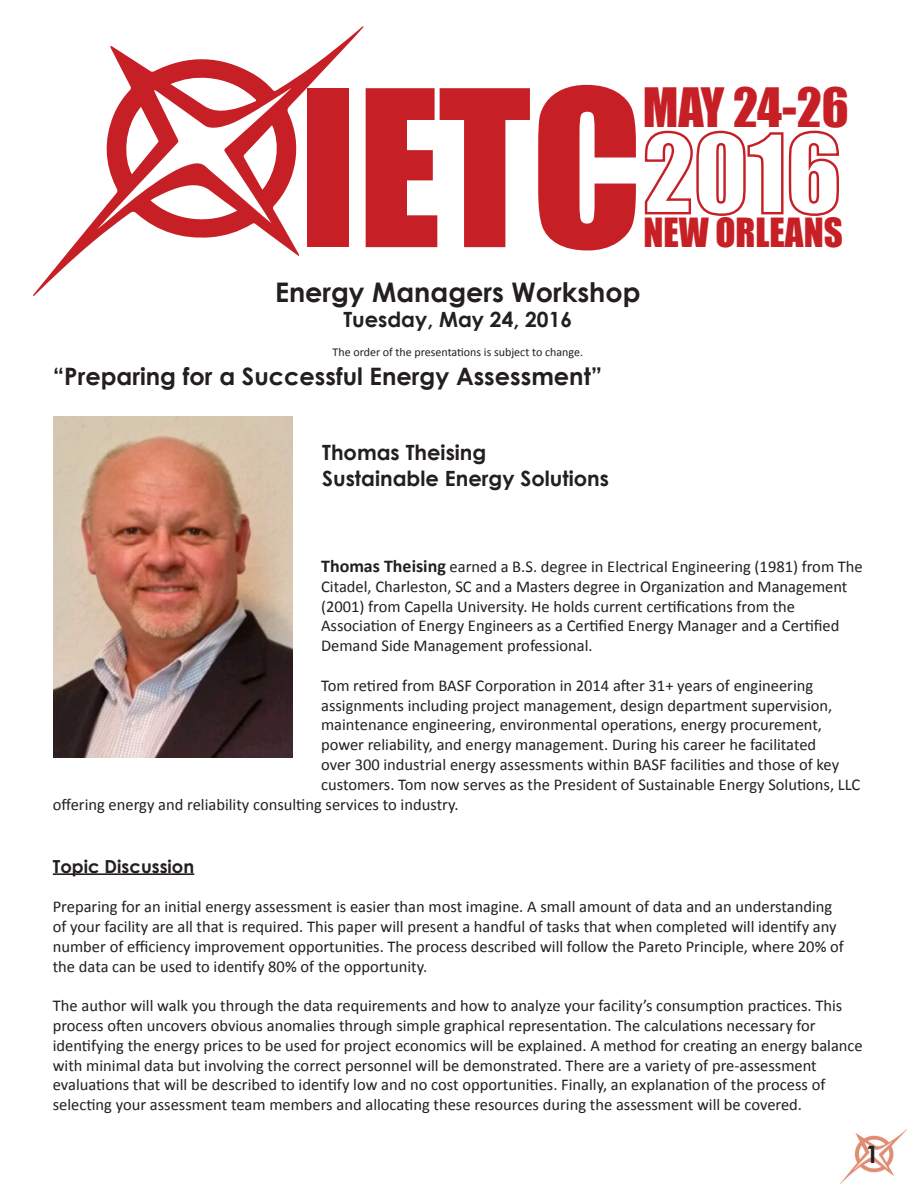
<style>
.page{position:relative;width:918px;height:1188px;background:#fff}
.page>*{position:absolute;margin:0;border:0;box-sizing:border-box;transform-origin:0 0}
.t1{font:201px "Impact";color:#c62026}
.t2{font:49.8px "Impact";letter-spacing:-.01em;color:#c62026}
.t3{font:36.9px "Impact";color:#c62026}
.t4{font:700 27px "Century Gothic";color:#231f20}
.t5{font:700 24px "Century Gothic";color:#231f20}
.t6{font:700 21px "Century Gothic";color:#231f20}
.t7{font:700 18px "Century Gothic";color:#231f20}
.t8{font:18px "Minion Pro";color:#231f20}
.t9{font:16.5px/19.8px "Calibri";color:#231f20}
.t10{font:12px "Calibri";color:#231f20}
.s1{font-weight:700;font-size:18px}
</style>
<div class="page">
<img style="left:841px;top:1130px;width:66px;height:53px">
<hr style="left:53px;top:873px;width:141px;height:2px;background:#231f20">
<img style="left:53px;top:416px;width:239px;height:342px">
<svg style="left:33px;top:26px;width:330px;height:270px"></svg>
<svg style="left:644px;top:130px;width:195px;height:86px"></svg>
<p class="t1" style="left:300px;top:12px;width:543px">IETC<sup>2016</sup></p>
<p class="t2" style="left:643px;top:69px;width:207px">MAY 24-26</p>
<p class="t3" style="left:644px;top:204px;width:201px">NEW ORLEANS</p>
<p class="t4" style="left:275px;top:272px;width:367px">Energy Managers Workshop</p>
<p class="t6" style="left:343px;top:304px;width:230px">Tuesday, May 24, 2016</p>
<p class="t10" style="left:333px;top:344px;width:252px">The order of the presentations is subject to change.</p>
<p class="t5" style="left:53px;top:358px;width:551px">“Preparing for a Successful Energy Assessment”</p>
<p class="t6" style="left:322px;top:437px;width:166px">Thomas Theising</p>
<p class="t6" style="left:322px;top:462px;width:288px">Sustainable Energy Solutions</p>
<p class="t9" style="left:321px;top:556px;width:543px"><span class="s1">Thomas Theising</span> earned a B.S. degree in Electrical Engineering (1981) from The Citadel, Charleston, SC and a Masters degree in Organization and Management (2001) from Capella University. He holds current certifications from the Association of Energy Engineers as a Certified Energy Manager and a Certified Demand Side Management professional.</p>
<p class="t9" style="left:321px;top:675px;width:494px">Tom retired from BASF Corporation in 2014 after 31+ years of engineering</p>
<p class="t9" style="left:321px;top:695px;width:513px">assignments including project management, design department supervision,</p>
<p class="t9" style="left:321px;top:715px;width:502px">maintenance engineering, environmental operations, energy procurement,</p>
<p class="t9" style="left:321px;top:734px;width:497px">power reliability, and energy management. During his career he facilitated</p>
<p class="t9" style="left:321px;top:754px;width:520px">over 300 industrial energy assessments within BASF facilities and those of key</p>
<p class="t9" style="left:321px;top:774px;width:541px">customers. Tom now serves as the President of Sustainable Energy Solutions, LLC</p>
<p class="t9" style="left:53px;top:794px;width:407px">offering energy and reliability consulting services to industry.</p>
<p class="t7" style="left:53px;top:852px;width:143px">Topic Discussion</p>
<p class="t9" style="left:53px;top:896px;width:793px">Preparing for an initial energy assessment is easier than most imagine. A small amount of data and an understanding of your facility are all that is required. This paper will present a handful of tasks that when completed will identify any number of efficiency improvement opportunities. The process described will follow the Pareto Principle, where 20% of the data can be used to identify 80% of the opportunity.</p>
<p class="t9" style="left:53px;top:995px;width:812px">The author will walk you through the data requirements and how to analyze your facility’s consumption practices. This process often uncovers obvious anomalies through simple graphical representation. The calculations necessary for identifying the energy prices to be used for project economics will be explained. A method for creating an energy balance with minimal data but involving the correct personnel will be demonstrated. There are a variety of pre-assessment evaluations that will be described to identify low and no cost opportunities. Finally, an explanation of the process of selecting your assessment team members and allocating these resources during the assessment will be covered.</p>
<p class="t8" style="left:864px;top:1129px;width:10px">1</p>
<p class="t5" style="left:866px;top:1136px;width:15px">1</p>
</div>
